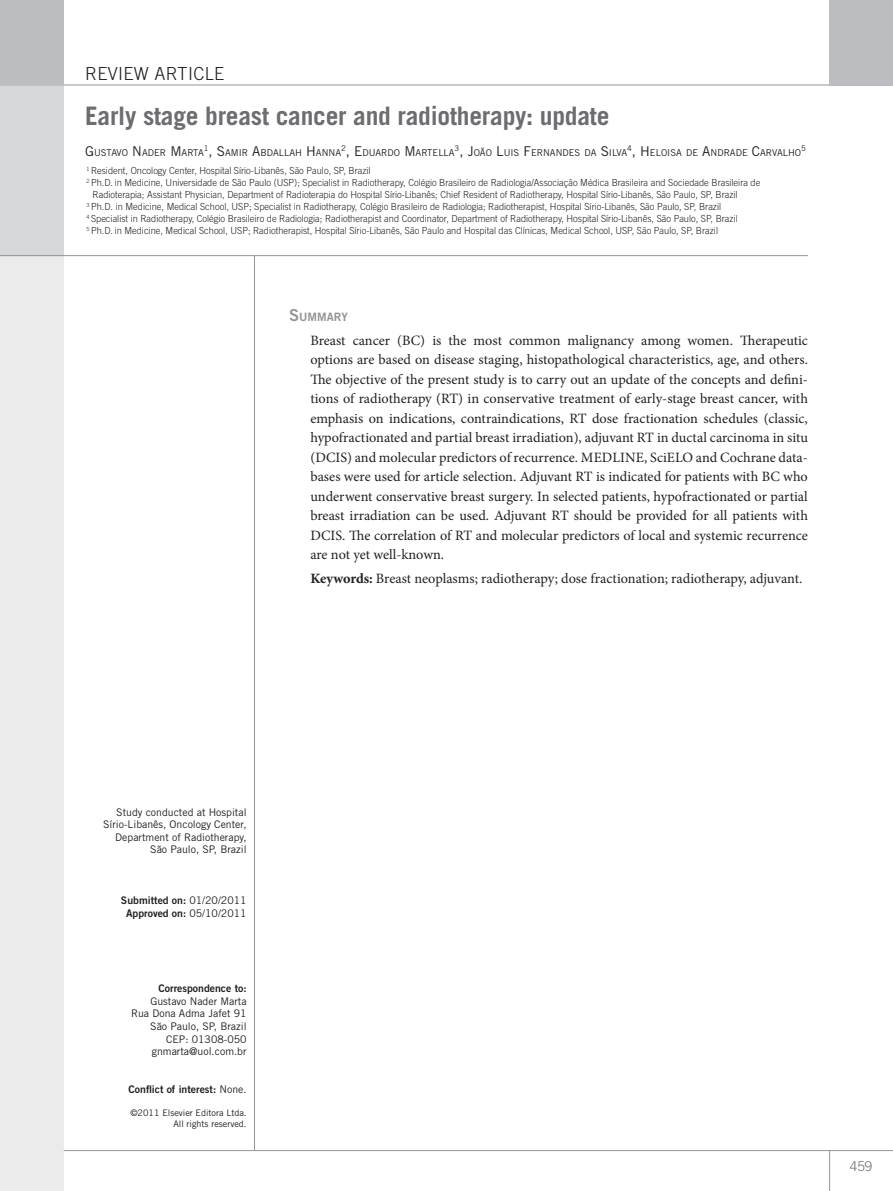
<style>
.page{position:relative;width:893px;height:1191px;background:#fff}
.page>*{position:absolute;margin:0;border:0;box-sizing:border-box;transform-origin:0 0}
._01_Titulo_Artigo_EN{font:700 25.5px "Trade Gothic LT Std";letter-spacing:-.01em;color:#6c6d70}
.t1{font:300 18px "Trade Gothic LT Std";letter-spacing:.02em;color:#231f20}
._08_Texto_Resumo_EN{font:14.25px/19.5px "Minion Pro";color:#231f20;text-align:justify}
.t2{font:300 13.5px "Trade Gothic LT Std";color:#6c6d70}
.t3{font:11.55px "Trade Gothic LT Std Bd 2";color:#939598}
._04_Lateral_EN{font:10.5px/12.6px "Trade Gothic LT Std";color:#231f20;text-align:right}
._04_Lateral_EN-2{font:10.5px "Trade Gothic LT Std Bd 2";color:#231f20}
._03_Titulacao_EN{font:300 9.75px/12px "Trade Gothic LT Std";color:#231f20;scale:.95 1}
.t4{font:9.45px "Trade Gothic LT Std";color:#231f20}
._04_Lateral_EN-3{font:9px "Trade Gothic LT Std";color:#231f20}
.t5{font:7.8px "Trade Gothic LT Std";color:#231f20}
.s1{font-size:13.5px}
.s2{font-size:16.5px}
.s3{font-weight:700}
.s4{font-family:"Trade Gothic LT Std"}
</style>
<div class="page">
<hr style="left:0;top:85px;width:893px;height:1px;background:#939598">
<div style="left:829px;top:0;width:64px;height:85px;background:#bcbdc0"></div>
<div style="left:0;top:0;width:64px;height:85px;background:#bcbdc0"></div>
<hr style="left:64px;top:1150px;width:829px;height:1px;background:#939598">
<hr style="left:829px;top:1150px;width:1px;height:41px;background:#939598">
<div style="left:0;top:255px;width:64px;height:936px;background:#ebebec"></div>
<div style="left:0;top:85px;width:64px;height:170px;background:#d6d7d9"></div>
<hr style="left:0;top:255px;width:808px;height:1px;background:#939598">
<hr style="left:254px;top:256px;width:1px;height:894px;background:#939598">
<p class="t1" style="left:85px;top:63px;width:141px">REVIEW ARTICLE</p>
<p class="_01_Titulo_Artigo_EN" style="left:85px;top:100px;width:526px">Early stage breast cancer and radiotherapy: update</p>
<p class="t4" style="left:85px;top:147px;width:718px"><span class="s1">G</span>USTAVO <span class="s1">N</span>ADER <span class="s1">M</span>ARTA<sup>1</sup><span class="s1">, S</span>AM IR <span class="s1">A</span>BDALLAH <span class="s1">H</span> ANNA<sup>2</sup><span class="s1">, E</span> DUARDO <span class="s1">M</span>ARTELLA<sup>3</sup><span class="s1">, J</span>OÃO <span class="s1">L</span>UIS <span class="s1">F</span>ERNAN DES DA <span class="s1">S</span> ILVA<sup>4</sup><span class="s1">, H</span> ELOISA DE <span class="s1">A</span>N DRADE <span class="s1">C</span>ARVALHO</p>
<p class="t5" style="left:801px;top:144px;width:6px">5</p>
<p class="_03_Titulacao_EN" style="left:87px;top:165px;width:301px"><sup>1</sup> Resident, Oncology Center, Hospital Sírio-Libanês, São Paulo, SP, Brazil</p>
<p class="_03_Titulacao_EN" style="left:93px;top:177px;width:704px;text-indent:-6px"><sup>2</sup> Ph.D. in Medicine, Universidade de São Paulo (USP); Specialist in Radiotherapy, Colégio Brasileiro de Radiologia/Associação Médica Brasileira and Sociedade Brasileira de<br>Radioterapia; Assistant Physician, Department of Radioterapia do Hospital Sírio-Libanês; Chief Resident of Radiotherapy, Hospital Sírio-Libanês, São Paulo, SP, Brazil</p>
<p class="_03_Titulacao_EN" style="left:87px;top:201px;width:669px"><sup>3</sup> Ph.D. in Medicine, Medical School, USP; Specialist in Radiotherapy, Colégio Brasileiro de Radiologia; Radiotherapist, Hospital Sírio-Libanês, São Paulo, SP, Brazil</p>
<p class="_03_Titulacao_EN" style="left:87px;top:213px;width:687px"><sup>4</sup> Specialist in Radiotherapy, Colégio Brasileiro de Radiologia; Radiotherapist and Coordinator, Department of Radiotherapy, Hospital Sírio-Libanês, São Paulo, SP, Brazil</p>
<p class="_03_Titulacao_EN" style="left:87px;top:225px;width:666px"><sup>5</sup> Ph.D. in Medicine, Medical School, USP; Radiotherapist, Hospital Sírio-Libanês, São Paulo and Hospital das Clínicas, Medical School, USP, São Paulo, SP, Brazil</p>
<p class="t3" style="left:289px;top:310px;width:60px"><span class="s2">S</span>UMMARY</p>
<p class="_08_Texto_Resumo_EN" style="left:310px;top:331px;width:499px">Breast cancer (BC) is the most common malignancy among women. Therapeutic options are based on disease staging, histopathological characteristics, age, and others.<br>The objective of the present study is to carry out an update of the concepts and defini&shy;tions of radiotherapy (RT) in conservative treatment of early-stage breast cancer, with emphasis on indications, contraindications, RT dose fractionation schedules (classic, hypofractionated and partial breast irradiation), adjuvant RT in ductal carcinoma in situ (DCIS) and molecular predictors of recurrence. MEDLINE, SciELO and Cochrane data&shy;bases were used for article selection. Adjuvant RT is indicated for patients with BC who underwent conservative breast surgery. In selected patients, hypofractionated or partial breast irradiation can be used. Adjuvant RT should be provided for all patients with DCIS. The correlation of RT and molecular predictors of local and systemic recurrence are not yet well-known.</p>
<p class="_08_Texto_Resumo_EN" style="left:310px;top:569px;width:493px"><span class="s3">Keywords:</span> Breast neoplasms; radiotherapy; dose fractionation; radiotherapy, adjuvant.</p>
<p class="_04_Lateral_EN" style="left:103px;top:805px;width:145px">Study conducted at Hospital<br>Sírio-Libanês, Oncology Center,<br>Department of Radiotherapy,</p>
<p class="_04_Lateral_EN" style="left:150px;top:843px;width:98px">São Paulo, SP, Brazil</p>
<p class="_04_Lateral_EN-2" style="left:121px;top:893px;width:127px">Submitted on: <span class="s4">01/20/2011</span></p>
<p class="_04_Lateral_EN-2" style="left:126px;top:906px;width:122px">Approved on: <span class="s4">05/10/2011</span></p>
<p class="_04_Lateral_EN-2" style="left:159px;top:982px;width:90px">Correspondence to:</p>
<p class="_04_Lateral_EN" style="left:150px;top:994px;width:98px">Gustavo Nader Marta</p>
<p class="_04_Lateral_EN" style="left:131px;top:1007px;width:117px">Rua Dona Adma Jafet 91</p>
<p class="_04_Lateral_EN" style="left:150px;top:1019px;width:98px">São Paulo, SP, Brazil</p>
<p class="_04_Lateral_EN" style="left:166px;top:1032px;width:82px">CEP: 01308-050</p>
<p class="_04_Lateral_EN" style="left:152px;top:1045px;width:96px">gnmarta@uol.com.br</p>
<p class="_04_Lateral_EN-2" style="left:129px;top:1082px;width:120px">Conflict of interest: <span class="s4">None.</span></p>
<p class="_04_Lateral_EN-3" style="left:130px;top:1107px;width:118px">©2011 Elsevier Editora Ltda.</p>
<p class="_04_Lateral_EN-3" style="left:173px;top:1118px;width:75px">All rights reserved.</p>
<p class="t2" style="left:850px;top:1158px;width:24px">459</p>
</div>
